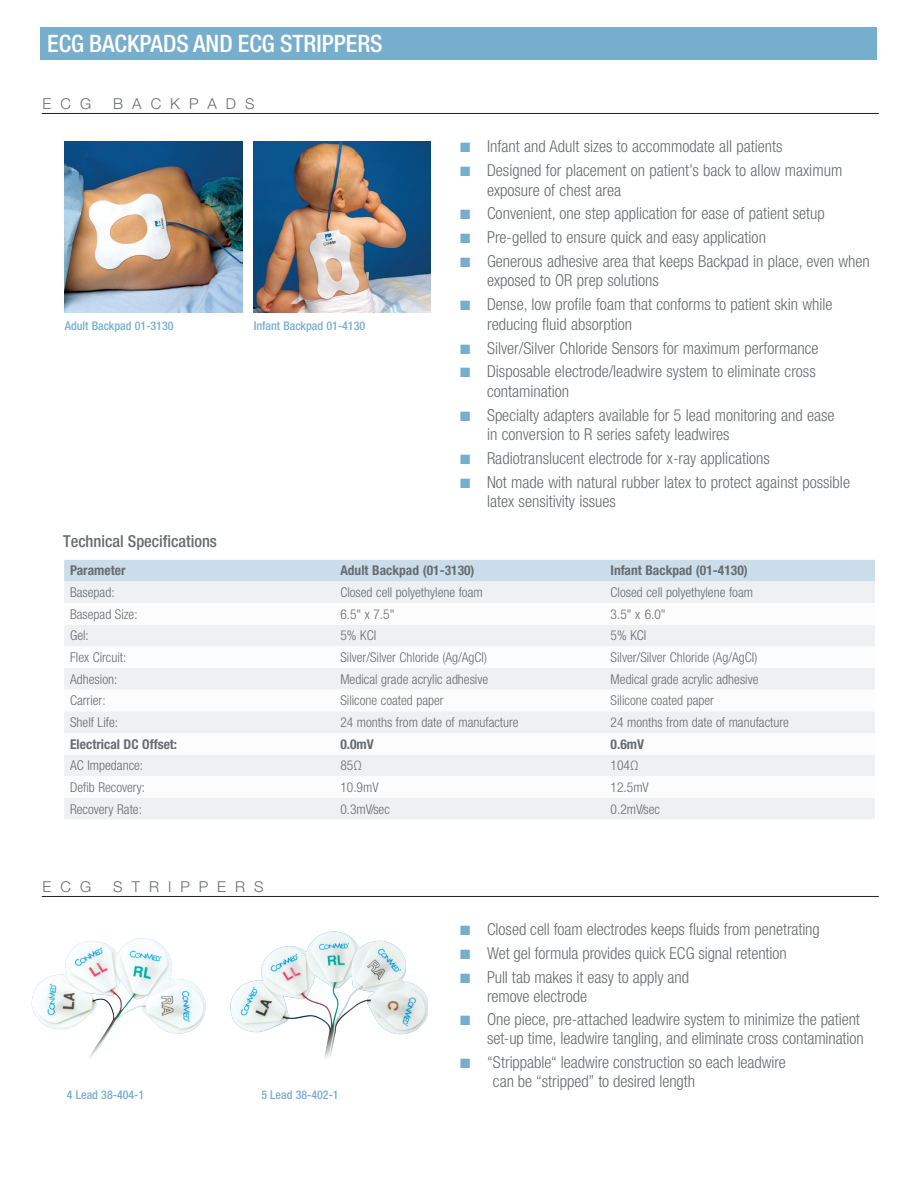
<style>
.page{position:relative;width:918px;height:1188px;background:#fff}
.page>*{position:absolute;margin:0;border:0;box-sizing:border-box;transform-origin:0 0}
.t1{font:500 condensed 24px "Helvetica Neue LT Std";color:#fff}
.New_Body_Bullets{font:300 condensed 16.5px/19.5px "Helvetica Neue LT Std";color:#686c70}
.NEW_Body_Copy{font:300 condensed 16.5px/18.8px "Helvetica Neue LT Std";letter-spacing:-.005em;color:#686c70}
.t2{font:500 condensed 16.5px "Helvetica Neue LT Std";color:#686c70}
.t3{font:300 15px "Helvetica Neue LT Std";letter-spacing:.6em;color:#686c70}
.t4{font:300 condensed 13.5px "Helvetica Neue LT Std";color:#686c70}
.t5{font:700 condensed 13.5px "Helvetica Neue LT Std";color:#686c70}
.blue_head{font:500 condensed 12px "Helvetica Neue LT Std";color:#78aecd}
.BLUE_Cut_Lines{font:500 condensed 12px "Helvetica Neue LT Std";color:#78aecd}
.s1{color:#78aecd}
</style>
<div class="page">
<hr style="left:42px;top:113px;width:837px;height:1px;background:#231f20">
<hr style="left:42px;top:896px;width:837px;height:1px;background:#231f20">
<div style="left:64px;top:560px;width:811px;height:21px;background:#cbddea"></div>
<div style="left:64px;top:581px;width:811px;height:238px;background:#eef0f2"></div>
<svg style="left:64px;top:603px;width:811px;height:195px"></svg>
<img style="left:31px;top:938px;width:175px;height:120px">
<img style="left:230px;top:931px;width:197px;height:128px">
<img style="left:254px;top:141px;width:177px;height:172px">
<img style="left:65px;top:142px;width:177px;height:171px">
<div style="left:40px;top:27px;width:838px;height:32px;background:#78aecd"></div>
<p class="t1" style="left:47px;top:29px;width:337px">ECG BACKPADS AND ECG STRIPPERS</p>
<p class="t3" style="left:43px;top:95px;width:50px">ECG</p>
<p class="t3" style="left:113px;top:95px;width:143px">BACKPADS</p>
<p class="blue_head" style="left:65px;top:319px;width:110px">Adult Backpad 01-3130</p>
<p class="BLUE_Cut_Lines" style="left:254px;top:319px;width:113px">Infant Backpad 01-4130</p>
<p class="New_Body_Bullets" style="left:460px;top:136px;width:324px"><span class="s1">■</span> Infant and Adult sizes to accommodate all patients</p>
<p class="New_Body_Bullets" style="left:487px;top:160px;width:357px;text-indent:-27px"><span class="s1">■</span> Designed for placement on patient’s back to allow maximum exposure of chest area</p>
<p class="New_Body_Bullets" style="left:460px;top:204px;width:366px"><span class="s1">■</span> Convenient, one step application for ease of patient setup</p>
<p class="New_Body_Bullets" style="left:460px;top:227px;width:307px"><span class="s1">■</span> Pre-gelled to ensure quick and easy application</p>
<p class="New_Body_Bullets" style="left:487px;top:251px;width:384px;text-indent:-27px"><span class="s1">■</span> Generous adhesive area that keeps Backpad in place, even when exposed to OR prep solutions</p>
<p class="New_Body_Bullets" style="left:487px;top:295px;width:347px;text-indent:-27px"><span class="s1">■</span> Dense, low profile foam that conforms to patient skin while reducing fluid absorption</p>
<p class="New_Body_Bullets" style="left:460px;top:338px;width:360px"><span class="s1">■</span> Silver/Silver Chloride Sensors for maximum performance</p>
<p class="New_Body_Bullets" style="left:487px;top:362px;width:330px;text-indent:-27px"><span class="s1">■</span> Disposable electrode/leadwire system to eliminate cross contamination</p>
<p class="New_Body_Bullets" style="left:487px;top:405px;width:349px;text-indent:-27px"><span class="s1">■</span> Specialty adapters available for 5 lead monitoring and ease in conversion to R series safety leadwires</p>
<p class="New_Body_Bullets" style="left:460px;top:448px;width:311px"><span class="s1">■</span> Radiotranslucent electrode for x-ray applications</p>
<p class="New_Body_Bullets" style="left:487px;top:472px;width:364px;text-indent:-27px"><span class="s1">■</span> Not made with natural rubber latex to protect against possible latex sensitivity issues</p>
<p class="t2" style="left:63px;top:531px;width:155px">Technical Specifications</p>
<p class="t5" style="left:70px;top:563px;width:57px">Parameter</p>
<p class="t5" style="left:340px;top:563px;width:136px">Adult Backpad (01-3130)</p>
<p class="t5" style="left:611px;top:563px;width:139px">Infant Backpad (01-4130)</p>
<p class="t4" style="left:70px;top:585px;width:46px">Basepad:</p>
<p class="t4" style="left:340px;top:585px;width:144px">Closed cell polyethylene foam</p>
<p class="t4" style="left:611px;top:585px;width:144px">Closed cell polyethylene foam</p>
<p class="t4" style="left:70px;top:606px;width:69px">Basepad Size:</p>
<p class="t4" style="left:340px;top:606px;width:56px">6.5" x 7.5"</p>
<p class="t4" style="left:611px;top:606px;width:57px">3.5" x 6.0"</p>
<p class="t4" style="left:70px;top:628px;width:20px">Gel:</p>
<p class="t4" style="left:340px;top:628px;width:37px">5% KCI</p>
<p class="t4" style="left:611px;top:628px;width:37px">5% KCI</p>
<p class="t4" style="left:70px;top:650px;width:58px">Flex Circuit:</p>
<p class="t4" style="left:340px;top:650px;width:148px">Silver/Silver Chloride (Ag/AgCI)</p>
<p class="t4" style="left:611px;top:650px;width:148px">Silver/Silver Chloride (Ag/AgCI)</p>
<p class="t4" style="left:70px;top:671px;width:49px">Adhesion:</p>
<p class="t4" style="left:340px;top:671px;width:149px">Medical grade acrylic adhesive</p>
<p class="t4" style="left:611px;top:671px;width:149px">Medical grade acrylic adhesive</p>
<p class="t4" style="left:70px;top:693px;width:37px">Carrier:</p>
<p class="t4" style="left:340px;top:693px;width:105px">Silicone coated paper</p>
<p class="t4" style="left:611px;top:693px;width:105px">Silicone coated paper</p>
<p class="t4" style="left:70px;top:714px;width:50px">Shelf Life:</p>
<p class="t4" style="left:340px;top:714px;width:180px">24 months from date of manufacture</p>
<p class="t4" style="left:611px;top:714px;width:180px">24 months from date of manufacture</p>
<p class="t5" style="left:70px;top:736px;width:109px">Electrical DC Offset:</p>
<p class="t5" style="left:340px;top:736px;width:35px">0.0mV</p>
<p class="t5" style="left:611px;top:736px;width:35px">0.6mV</p>
<p class="t4" style="left:70px;top:758px;width:75px">AC Impedance:</p>
<p class="t4" style="left:340px;top:758px;width:23px">85Ω</p>
<p class="t4" style="left:611px;top:758px;width:29px">104Ω</p>
<p class="t4" style="left:70px;top:779px;width:77px">Defib Recovery:</p>
<p class="t4" style="left:340px;top:779px;width:40px">10.9mV</p>
<p class="t4" style="left:611px;top:779px;width:40px">12.5mV</p>
<p class="t4" style="left:70px;top:801px;width:73px">Recovery Rate:</p>
<p class="t4" style="left:340px;top:801px;width:51px">0.3mV/sec</p>
<p class="t4" style="left:611px;top:801px;width:51px">0.2mV/sec</p>
<p class="t3" style="left:43px;top:878px;width:50px">ECG</p>
<p class="t3" style="left:113px;top:878px;width:152px">STRIPPERS</p>
<p class="blue_head" style="left:67px;top:1087px;width:79px">4 Lead 38-404-1</p>
<p class="blue_head" style="left:261px;top:1087px;width:79px">5 Lead 38-402-1</p>
<p class="NEW_Body_Copy" style="left:460px;top:920px;width:361px"><span class="s1">■</span> Closed cell foam electrodes keeps fluids from penetrating</p>
<p class="NEW_Body_Copy" style="left:460px;top:944px;width:328px"><span class="s1">■</span> Wet gel formula provides quick ECG signal retention</p>
<p class="NEW_Body_Copy" style="left:487px;top:967px;width:203px;text-indent:-27px"><span class="s1">■</span> Pull tab makes it easy to apply and remove electrode</p>
<p class="NEW_Body_Copy" style="left:460px;top:1010px;width:405px;text-align:right"><span class="s1">■</span> One piece, pre-attached leadwire system to minimize the patient set-up time, leadwire tangling, and eliminate cross contamination</p>
<p class="NEW_Body_Copy" style="left:493px;top:1053px;width:295px;text-indent:-33px"><span class="s1">■</span> “Strippable“ leadwire construction so each leadwire can be “stripped” to desired length</p>
</div>
